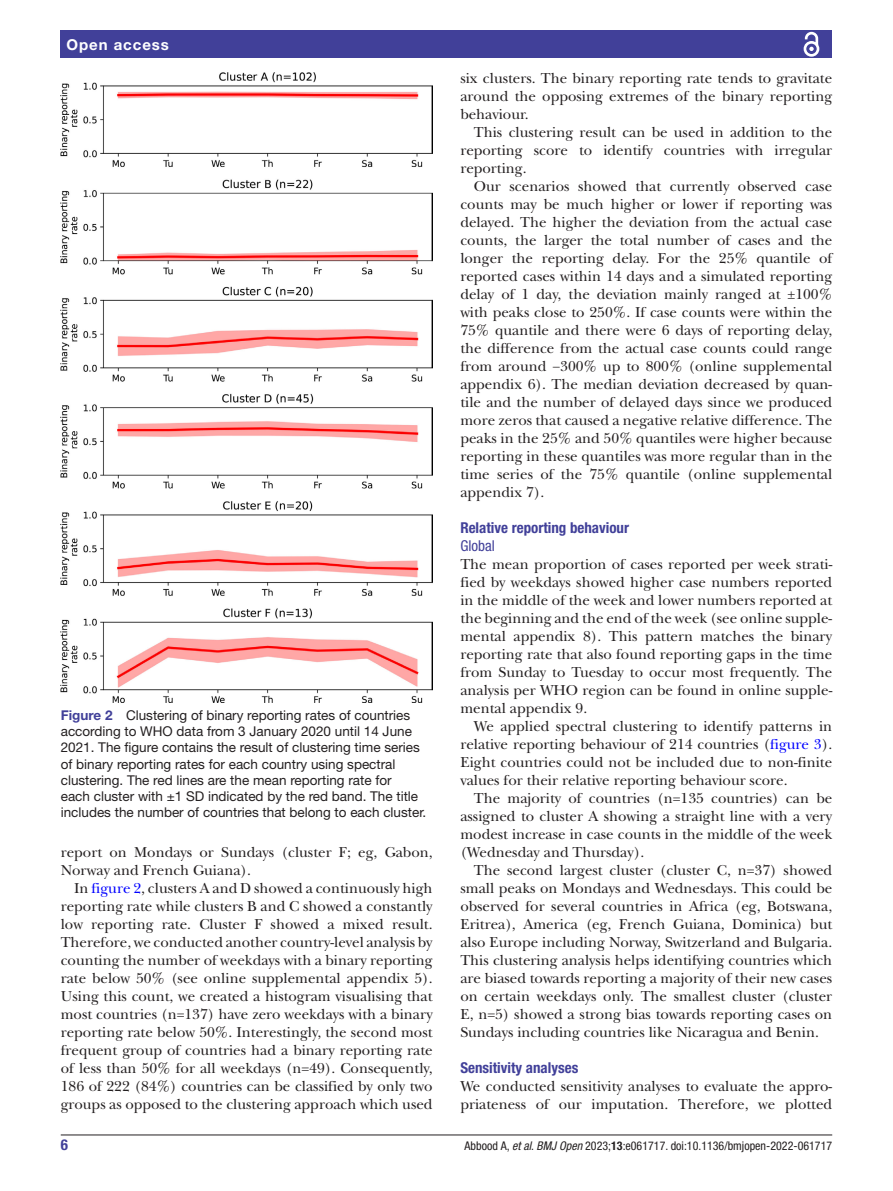
<style>
.page{position:relative;width:893px;height:1191px;background:#fff}
.page>*{position:absolute;margin:0;border:0;box-sizing:border-box;transform-origin:0 0}
.t1{font:15px/18px "New Baskerville";color:#231f20;text-align:justify}
.t2{font:700 condensed 15px "Helvetica Neue LT Std";color:#414099}
.t3{font:700 15px "Helvetica Neue LT Std";letter-spacing:.065em;color:#fff}
.t4{font:condensed 15px "Helvetica Neue LT Std";color:#414099}
.t5{font:13.5px/16.2px "Helvetica Neue LT Std";color:#231f20}
.t6{font:condensed 12px "Helvetica Neue LT Std";color:#231f20}
.s1{font-weight:700;color:#414099}
.s2{color:#00f}
.s3{font-style:italic}
.s4{font-weight:700}
</style>
<div class="page">
<hr style="left:61px;top:1134px;width:771px;height:1px;background:#231f20">
<div style="left:61px;top:31px;width:771px;height:27px;background:#414099"></div>
<svg style="left:803px;top:31px;width:17px;height:26px"></svg>
<img style="left:61px;top:73px;width:372px;height:629px">
<p class="t3" style="left:66px;top:35px;width:104px">Open access</p>
<p class="t5" style="left:61px;top:707px;width:367px"><span class="s1">Figure 2</span> Clustering of binary reporting rates of countries according to WHO data from 3 January 2020 until 14 June 2021. The figure contains the result of clustering time series of binary reporting rates for each country using spectral clustering. The red lines are the mean reporting rate for<br>each cluster with ±1 SD indicated by the red band. The title includes the number of countries that belong to each cluster.</p>
<p class="t1" style="left:61px;top:843px;width:373px">report on Mondays or Sundays (cluster F; eg, Gabon,<br>Norway and French Guiana).</p>
<p class="t1" style="left:61px;top:879px;width:373px;text-indent:14px">In <span class="s2">figure 2</span>, clusters A and D showed a continuously high reporting rate while clusters B and C showed a constantly low reporting rate. Cluster F showed a mixed result.<br>Therefore, we conducted another country-level analysis by counting the number of weekdays with a binary reporting rate below 50% (see online supplemental appendix 5).<br>Using this count, we created a histogram visualising that most countries (n=137) have zero weekdays with a binary reporting rate below 50%. Interestingly, the second most frequent group of countries had a binary reporting rate of less than 50% for all weekdays (n=49). Consequently, 186 of 222 (84%) countries can be classified by only two groups as opposed to the clustering approach which used</p>
<p class="t1" style="left:460px;top:69px;width:373px">six clusters. The binary reporting rate tends to gravitate around the opposing extremes of the binary reporting behaviour.</p>
<p class="t1" style="left:460px;top:123px;width:373px;text-indent:13px">This clustering result can be used in addition to the reporting score to identify countries with irregular reporting.</p>
<p class="t1" style="left:460px;top:177px;width:373px;text-indent:13px">Our scenarios showed that currently observed case counts may be much higher or lower if reporting was delayed. The higher the deviation from the actual case counts, the larger the total number of cases and the longer the reporting delay. For the 25% quantile of reported cases within 14 days and a simulated reporting delay of 1 day, the deviation mainly ranged at ±100% with peaks close to 250%. If case counts were within the 75% quantile and there were 6 days of reporting delay, the difference from the actual case counts could range from around −300% up to 800% (online supplemental appendix 6). The median deviation decreased by quan&shy;tile and the number of delayed days since we produced more zeros that caused a negative relative difference. The peaks in the 25% and 50% quantiles were higher because reporting in these quantiles was more regular than in the time series of the 75% quantile (online supplemental appendix 7).</p>
<p class="t2" style="left:460px;top:519px;width:170px">Relative reporting behaviour</p>
<p class="t4" style="left:460px;top:537px;width:36px">Global</p>
<p class="t1" style="left:460px;top:555px;width:373px">The mean proportion of cases reported per week strati&shy;fied by weekdays showed higher case numbers reported in the middle of the week and lower numbers reported at the beginning and the end of the week (see online supple&shy;mental appendix 8). This pattern matches the binary reporting rate that also found reporting gaps in the time from Sunday to Tuesday to occur most frequently. The analysis per WHO region can be found in online supple&shy;mental appendix 9.</p>
<p class="t1" style="left:460px;top:717px;width:373px;text-indent:14px">We applied spectral clustering to identify patterns in relative reporting behaviour of 214 countries (<span class="s2">figure 3</span>).<br>Eight countries could not be included due to non-finite values for their relative reporting behaviour score.</p>
<p class="t1" style="left:460px;top:789px;width:373px;text-indent:14px">The majority of countries (n=135 countries) can be assigned to cluster A showing a straight line with a very modest increase in case counts in the middle of the week (Wednesday and Thursday).</p>
<p class="t1" style="left:460px;top:861px;width:373px;text-indent:14px">The second largest cluster (cluster C, n=37) showed small peaks on Mondays and Wednesdays. This could be observed for several countries in Africa (eg, Botswana, Eritrea), America (eg, French Guiana, Dominica) but also Europe including Norway, Switzerland and Bulgaria.<br>This clustering analysis helps identifying countries which are biased towards reporting a majority of their new cases on certain weekdays only. The smallest cluster (cluster E, n=5) showed a strong bias towards reporting cases on Sundays including countries like Nicaragua and Benin.</p>
<p class="t2" style="left:460px;top:1059px;width:119px">Sensitivity analyses</p>
<p class="t1" style="left:460px;top:1077px;width:373px">We conducted sensitivity analyses to evaluate the appro&shy;priateness of our imputation. Therefore, we plotted</p>
<p class="t2" style="left:61px;top:1135px;width:9px">6</p>
<p class="t6" style="left:465px;top:1138px;width:369px">Abbood A, <span class="s3">et al</span>. <span class="s3">BMJ Open</span> 2023;<span class="s4">13</span>:e061717. doi:10.1136/bmjopen-2022-061717</p>
</div>
